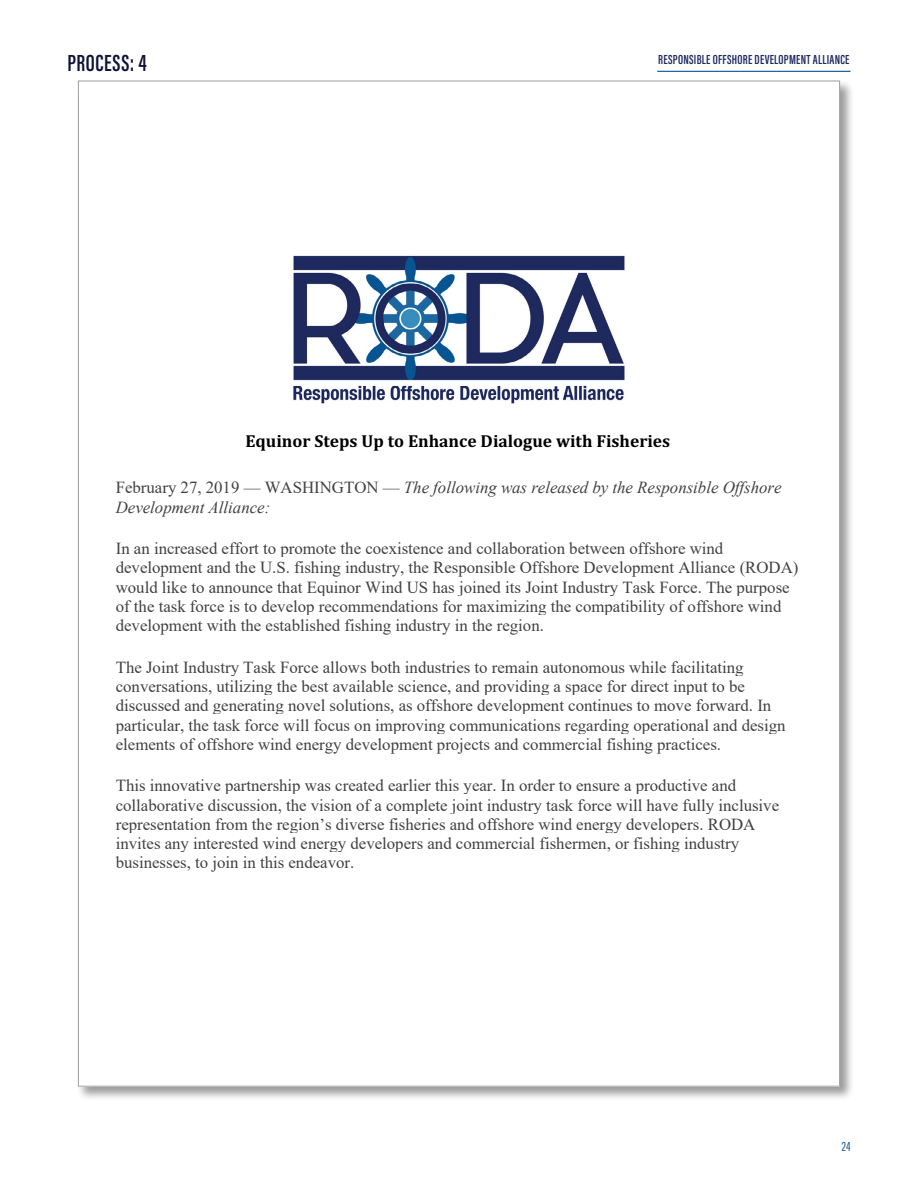
<style>
.page{position:relative;width:918px;height:1188px;background:#fff}
.page>*{position:absolute;margin:0;border:0;box-sizing:border-box;transform-origin:0 0}
.t1{font:600 24px "Acumin Pro Extra Cond";letter-spacing:.025em;color:#0d1337}
.t2{font:700 17.55px "Cambria";color:#000}
.t3{font:16.8px/19.4px "Times New Roman";color:#414042}
.t4{font:italic 16.8px/19.4px "Times New Roman";color:#414042}
.t5{font:600 13.5px "Acumin Pro Extra Cond";letter-spacing:.02em;color:#1e295d}
.t6{font:13.5px "Acumin Pro Extra Cond";color:#085593}
.s1{font-style:normal}
</style>
<div class="page">
<hr style="left:657px;top:71px;width:193px;height:1px;background:#085593">
<div style="left:76px;top:79px;width:779px;height:1022px;background:#000;opacity:.4"></div>
<div style="left:78px;top:81px;width:762px;height:1005px;background:#fff"></div>
<img style="left:293px;top:255px;width:332px;height:149px">
<h1 class="t1" style="left:68px;top:48px;width:81px">PROCESS: 4</h1>
<p class="t5" style="left:658px;top:51px;width:193px">RESPONSIBLE OFFSHORE DEVELOPMENT ALLIANCE</p>
<p class="t2" style="left:245px;top:429px;width:426px">Equinor Steps Up to Enhance Dialogue with Fisheries</p>
<p class="t4" style="left:116px;top:478px;width:667px"><span class="s1">February 27, 2019 — WASHINGTON —</span> The following was released by the Responsible Offshore<br>Development Alliance:</p>
<p class="t3" style="left:116px;top:538px;width:684px">In an increased effort to promote the coexistence and collaboration between offshore wind development and the U.S. fishing industry, the Responsible Offshore Development Alliance (RODA) would like to announce that Equinor Wind US has joined its Joint Industry Task Force. The purpose of the task force is to develop recommendations for maximizing the compatibility of offshore wind development with the established fishing industry in the region.</p>
<p class="t3" style="left:116px;top:657px;width:671px">The Joint Industry Task Force allows both industries to remain autonomous while facilitating conversations, utilizing the best available science, and providing a space for direct input to be discussed and generating novel solutions, as offshore development continues to move forward. In particular, the task force will focus on improving communications regarding operational and design elements of offshore wind energy development projects and commercial fishing practices.</p>
<p class="t3" style="left:116px;top:775px;width:665px">This innovative partnership was created earlier this year. In order to ensure a productive and collaborative discussion, the vision of a complete joint industry task force will have fully inclusive representation from the region’s diverse fisheries and offshore wind energy developers. RODA invites any interested wind energy developers and commercial fishermen, or fishing industry businesses, to join in this endeavor.</p>
<p class="t6" style="left:842px;top:1138px;width:10px">24</p>
</div>
